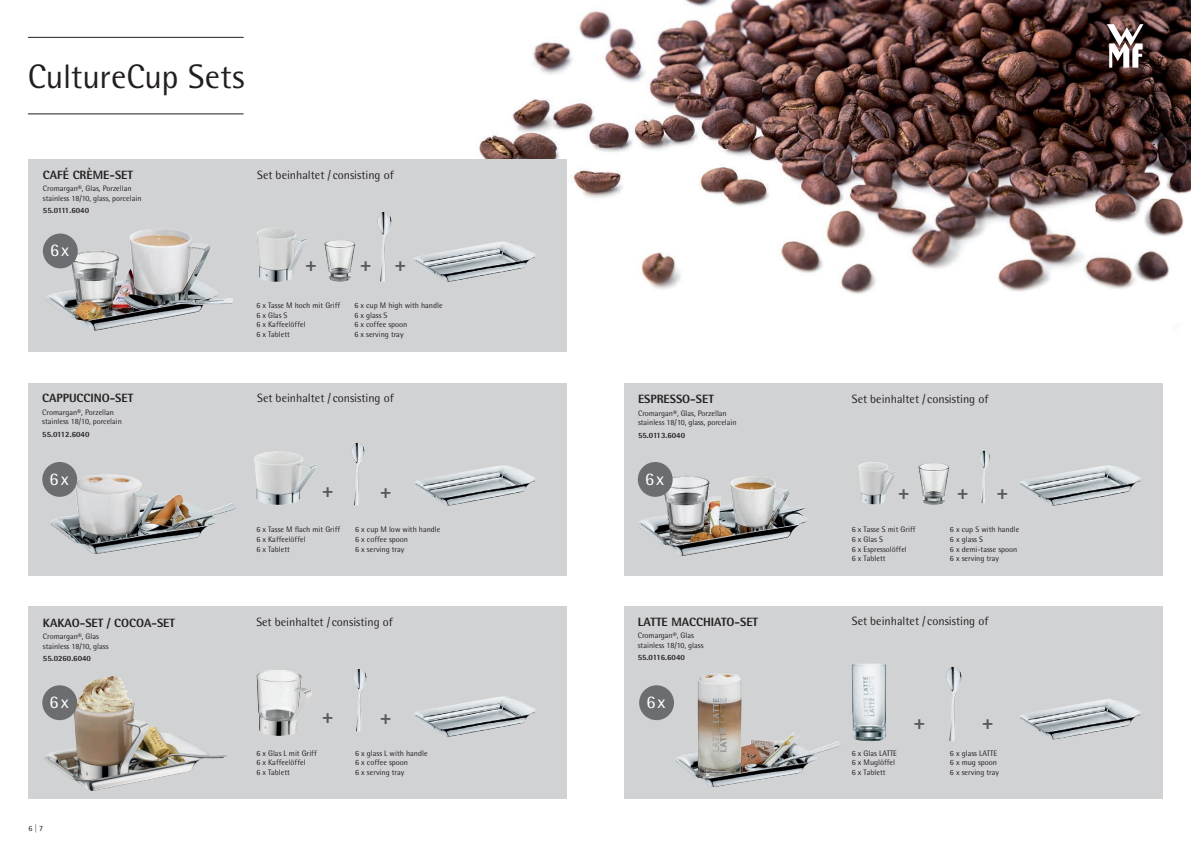
<style>
.page{position:relative;width:1191px;height:842px;background:#fff}
.page>*{position:absolute;margin:0;border:0;box-sizing:border-box;transform-origin:0 0}
.t1{font:34px "WMF Rotis";letter-spacing:-.005em;color:#231f20}
.t2{font:700 20px "WMF Rotis";color:#57585a}
.t3{font:17.8px "WMF Rotis";letter-spacing:.125em;color:#fff}
.t4{font:12px "WMF Rotis";color:#231f20}
.t5{font:700 12px "WMF Rotis";color:#231f20}
.t6{font:8px/9.6px "WMF Rotis";color:#231f20}
.t7{font:700 8px "WMF Rotis";color:#231f20}
</style>
<div class="page">
<img style="left:479px;top:0;width:712px;height:294px">
<div style="left:28px;top:159px;width:539px;height:192px;background:#d1d2d4"></div>
<div style="left:28px;top:606px;width:539px;height:193px;background:#d1d2d4"></div>
<img style="left:45px;top:229px;width:188px;height:102px">
<img style="left:414px;top:241px;width:122px;height:41px">
<img style="left:257px;top:228px;width:49px;height:54px">
<img style="left:324px;top:240px;width:31px;height:42px">
<img style="left:377px;top:212px;width:15px;height:70px">
<div style="left:624px;top:383px;width:538px;height:193px;background:#d1d2d4"></div>
<div style="left:624px;top:606px;width:538px;height:193px;background:#d1d2d4"></div>
<img style="left:675px;top:673px;width:166px;height:114px">
<img style="left:946px;top:666px;width:15px;height:75px">
<img style="left:1019px;top:699px;width:123px;height:40px">
<img style="left:858px;top:462px;width:37px;height:42px">
<img style="left:979px;top:450px;width:11px;height:53px">
<img style="left:918px;top:463px;width:31px;height:42px">
<img style="left:1019px;top:465px;width:123px;height:40px">
<div style="left:28px;top:383px;width:539px;height:193px;background:#d1d2d4"></div>
<img style="left:50px;top:474px;width:186px;height:80px">
<img style="left:414px;top:465px;width:123px;height:40px">
<img style="left:254px;top:451px;width:62px;height:54px">
<img style="left:352px;top:442px;width:13px;height:63px">
<div style="left:43px;top:234px;width:35px;height:34px;background:#6c6d70;border-radius:50%"></div>
<div style="left:639px;top:685px;width:35px;height:35px;background:#6c6d70;border-radius:50%"></div>
<div style="left:42px;top:462px;width:35px;height:35px;background:#6c6d70;border-radius:50%"></div>
<hr style="left:28px;top:113px;width:216px;height:1px;background:#231f20">
<hr style="left:28px;top:37px;width:216px;height:1px;background:#231f20">
<img style="left:44px;top:676px;width:183px;height:115px">
<img style="left:414px;top:696px;width:122px;height:41px">
<img style="left:354px;top:669px;width:13px;height:63px">
<img style="left:256px;top:670px;width:56px;height:66px">
<svg style="left:1106px;top:24px;width:37px;height:44px"></svg>
<img style="left:638px;top:476px;width:169px;height:80px">
<img style="left:851px;top:663px;width:35px;height:79px">
<div style="left:42px;top:685px;width:35px;height:35px;background:#6c6d70;border-radius:50%"></div>
<div style="left:638px;top:462px;width:34px;height:35px;background:#6c6d70;border-radius:50%"></div>
<h1 class="t1" style="left:28px;top:56px;width:218px">CultureCup Sets</h1>
<h3 class="t5" style="left:43px;top:167px;width:92px">CAFÉ CRÈME-SET</h3>
<p class="t6" style="left:43px;top:184px;width:100px">Cromargan®, Glas, Porzellan stainless 18/10, glass, porcelain</p>
<p class="t7" style="left:43px;top:205px;width:48px">55.0111.6040</p>
<h3 class="t4" style="left:257px;top:168px;width:138px">Set beinhaltet / consisting of</h3>
<h3 class="t3" style="left:50px;top:240px;width:21px">6x</h3>
<h2 class="t2" style="left:305px;top:251px;width:13px">+</h2>
<h2 class="t2" style="left:360px;top:251px;width:48px">+ +</h2>
<p class="t6" style="left:256px;top:300px;width:85px">6 x Tasse M hoch mit Griff<br>6 x Glas S<br>6 x Kaffeelöffel<br>6 x Tablett</p>
<p class="t6" style="left:354px;top:300px;width:90px">6 x cup M high with handle<br>6 x glass S<br>6 x coffee spoon<br>6 x serving tray</p>
<h3 class="t5" style="left:42px;top:391px;width:92px">CAPPUCCINO-SET</h3>
<p class="t6" style="left:42px;top:407px;width:81px">Cromargan®, Porzellan stainless 18/10, porcelain</p>
<p class="t7" style="left:42px;top:429px;width:49px">55.0112.6040</p>
<h3 class="t4" style="left:257px;top:391px;width:138px">Set beinhaltet / consisting of</h3>
<h3 class="t4" style="left:852px;top:392px;width:138px">Set beinhaltet / consisting of</h3>
<h3 class="t5" style="left:638px;top:392px;width:77px">ESPRESSO-SET</h3>
<p class="t6" style="left:638px;top:408px;width:100px">Cromargan®, Glas, Porzellan stainless 18/10, glass, porcelain</p>
<p class="t7" style="left:638px;top:430px;width:49px">55.0113.6040</p>
<h3 class="t3" style="left:50px;top:468px;width:21px">6x</h3>
<h3 class="t3" style="left:645px;top:468px;width:21px">6x</h3>
<h2 class="t2" style="left:322px;top:478px;width:13px">+</h2>
<h2 class="t2" style="left:380px;top:479px;width:13px">+</h2>
<h2 class="t2" style="left:898px;top:479px;width:13px">+</h2>
<h2 class="t2" style="left:956px;top:479px;width:13px">+</h2>
<h2 class="t2" style="left:996px;top:479px;width:13px">+</h2>
<p class="t6" style="left:256px;top:525px;width:85px">6 x Tasse M flach mit Griff<br>6 x Kaffeelöffel<br>6 x Tablett</p>
<p class="t6" style="left:355px;top:525px;width:87px">6 x cup M low with handle<br>6 x coffee spoon<br>6 x serving tray</p>
<p class="t6" style="left:852px;top:525px;width:65px">6 x Tasse S mit Griff<br>6 x Glas S<br>6 x Espressolöffel<br>6 x Tablett</p>
<p class="t6" style="left:950px;top:525px;width:71px">6 x cup S with handle<br>6 x glass S<br>6 x demi-tasse spoon<br>6 x serving tray</p>
<h3 class="t5" style="left:43px;top:615px;width:134px">KAKAO-SET / COCOA-SET</h3>
<p class="t6" style="left:43px;top:631px;width:67px">Cromargan®, Glas stainless 18/10, glass</p>
<p class="t7" style="left:43px;top:653px;width:50px">55.0260.6040</p>
<h3 class="t4" style="left:256px;top:615px;width:138px">Set beinhaltet / consisting of</h3>
<h3 class="t4" style="left:852px;top:614px;width:138px">Set beinhaltet / consisting of</h3>
<h3 class="t5" style="left:638px;top:614px;width:122px">LATTE MACCHIATO-SET</h3>
<p class="t6" style="left:638px;top:630px;width:67px">Cromargan®, Glas stainless 18/10, glass</p>
<p class="t7" style="left:638px;top:652px;width:49px">55.0116.6040</p>
<h3 class="t3" style="left:50px;top:691px;width:21px">6x</h3>
<h3 class="t3" style="left:646px;top:691px;width:21px">6x</h3>
<h2 class="t2" style="left:322px;top:704px;width:13px">+</h2>
<h2 class="t2" style="left:380px;top:705px;width:13px">+</h2>
<h2 class="t2" style="left:913px;top:710px;width:13px">+</h2>
<h2 class="t2" style="left:981px;top:710px;width:13px">+</h2>
<p class="t6" style="left:256px;top:748px;width:62px">6 x Glas L mit Griff<br>6 x Kaffeelöffel<br>6 x Tablett</p>
<p class="t6" style="left:355px;top:748px;width:74px">6 x glass L with handle<br>6 x coffee spoon<br>6 x serving tray</p>
<p class="t6" style="left:852px;top:748px;width:47px">6 x Glas LATTE<br>6 x Muglöffel<br>6 x Tablett</p>
<p class="t6" style="left:950px;top:748px;width:51px">6 x glass LATTE<br>6 x mug spoon<br>6 x serving tray</p>
<p class="t6" style="left:28px;top:824px;width:16px">6 | 7</p>
</div>
